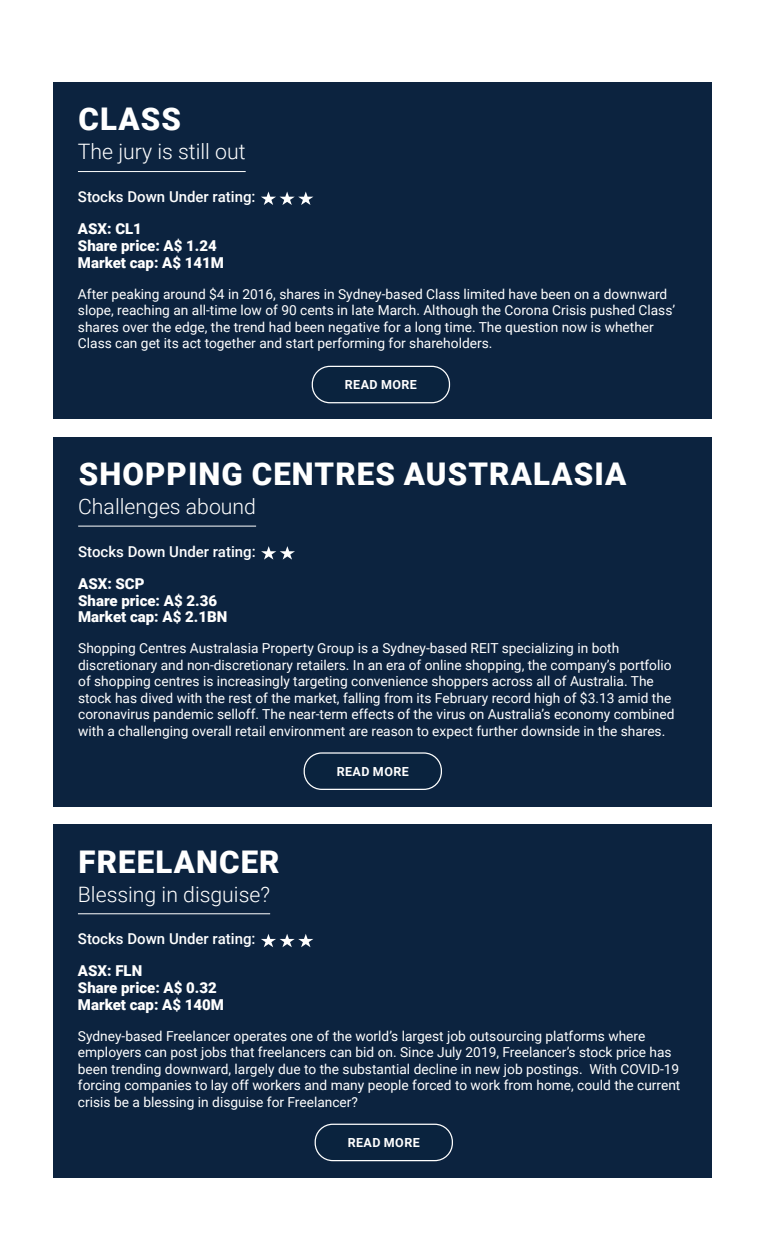
<style>
.page{position:relative;width:765px;height:1260px;background:#fff}
.page>*{position:absolute;margin:0;border:0;box-sizing:border-box;transform-origin:0 0}
.t1{font:900 31.25px "Roboto";letter-spacing:.035em;color:#fff}
.t2{font:300 21.25px "Roboto";color:#fff}
.t3{font:900 15px/16.9px "Roboto";color:#fff}
.t4{font:500 15px "Roboto";color:#fff}
.t5{font:13.75px/16.5px "Roboto";color:#fff}
.t6{font:700 12.5px "Roboto";letter-spacing:.035em;color:#fff}
</style>
<div class="page">
<div style="left:53px;top:82px;width:659px;height:337px;background:#0c233f"></div>
<hr style="left:78px;top:171px;width:168px;height:1px;background:#fff">
<svg style="left:261px;top:192px;width:52px;height:13px"></svg>
<div style="left:312px;top:366px;width:138px;height:37px;border:1px solid #fff;border-radius:18px"></div>
<div style="left:53px;top:437px;width:659px;height:370px;background:#0c233f"></div>
<hr style="left:78px;top:526px;width:178px;height:1px;background:#fff">
<svg style="left:261px;top:546px;width:34px;height:14px"></svg>
<div style="left:304px;top:752px;width:138px;height:38px;border:1px solid #fff;border-radius:18px"></div>
<div style="left:53px;top:824px;width:659px;height:354px;background:#0c233f"></div>
<hr style="left:78px;top:913px;width:192px;height:1px;background:#fff">
<svg style="left:261px;top:934px;width:52px;height:13px"></svg>
<div style="left:315px;top:1124px;width:138px;height:37px;border:1px solid #fff;border-radius:18px"></div>
<h1 class="t1" style="left:79px;top:97px;width:104px">CLASS</h1>
<h2 class="t2" style="left:78px;top:137px;width:169px">The jury is still out</h2>
<p class="t4" style="left:78px;top:186px;width:179px">Stocks Down Under rating:</p>
<p class="t3" style="left:78px;top:220px;width:148px">ASX: CL1<br>Share price: A$ 1.24<br>Market cap: A$ 141M</p>
<p class="t5" style="left:78px;top:285px;width:599px">After peaking around $4 in 2016, shares in Sydney-based Class limited have been on a downward slope, reaching an all-time low of 90 cents in late March. Although the Corona Crisis pushed Class’ shares over the edge, the trend had been negative for a long time. The question now is whether Class can get its act together and start performing for shareholders.</p>
<p class="t6" style="left:345px;top:376px;width:74px">READ MORE</p>
<h1 class="t1" style="left:79px;top:452px;width:549px">SHOPPING CENTRES AUSTRALASIA</h1>
<h2 class="t2" style="left:78px;top:492px;width:179px">Challenges abound</h2>
<p class="t4" style="left:78px;top:541px;width:179px">Stocks Down Under rating:</p>
<p class="t3" style="left:78px;top:574px;width:151px">ASX: SCP<br>Share price: A$ 2.36<br>Market cap: A$ 2.1BN</p>
<p class="t5" style="left:78px;top:639px;width:598px">Shopping Centres Australasia Property Group is a Sydney-based REIT specializing in both discretionary and non-discretionary retailers. In an era of online shopping, the company’s portfolio of shopping centres is increasingly targeting convenience shoppers across all of Australia. The stock has dived with the rest of the market, falling from its February record high of $3.13 amid the coronavirus pandemic selloff. The near-term effects of the virus on Australia’s economy combined with a challenging overall retail environment are reason to expect further downside in the shares.</p>
<p class="t6" style="left:337px;top:763px;width:74px">READ MORE</p>
<h1 class="t1" style="left:79px;top:840px;width:203px">FREELANCER</h1>
<h2 class="t2" style="left:78px;top:879px;width:194px">Blessing in disguise?</h2>
<p class="t4" style="left:78px;top:929px;width:179px">Stocks Down Under rating:</p>
<p class="t3" style="left:78px;top:962px;width:148px">ASX: FLN<br>Share price: A$ 0.32<br>Market cap: A$ 140M</p>
<p class="t5" style="left:78px;top:1027px;width:604px">Sydney-based Freelancer operates one of the world’s largest job outsourcing platforms where employers can post jobs that freelancers can bid on. Since July 2019, Freelancer’s stock price has been trending downward, largely due to the substantial decline in new job postings. With COVID-19 forcing companies to lay off workers and many people forced to work from home, could the current crisis be a blessing in disguise for Freelancer?</p>
<p class="t6" style="left:348px;top:1134px;width:74px">READ MORE</p>
</div>
